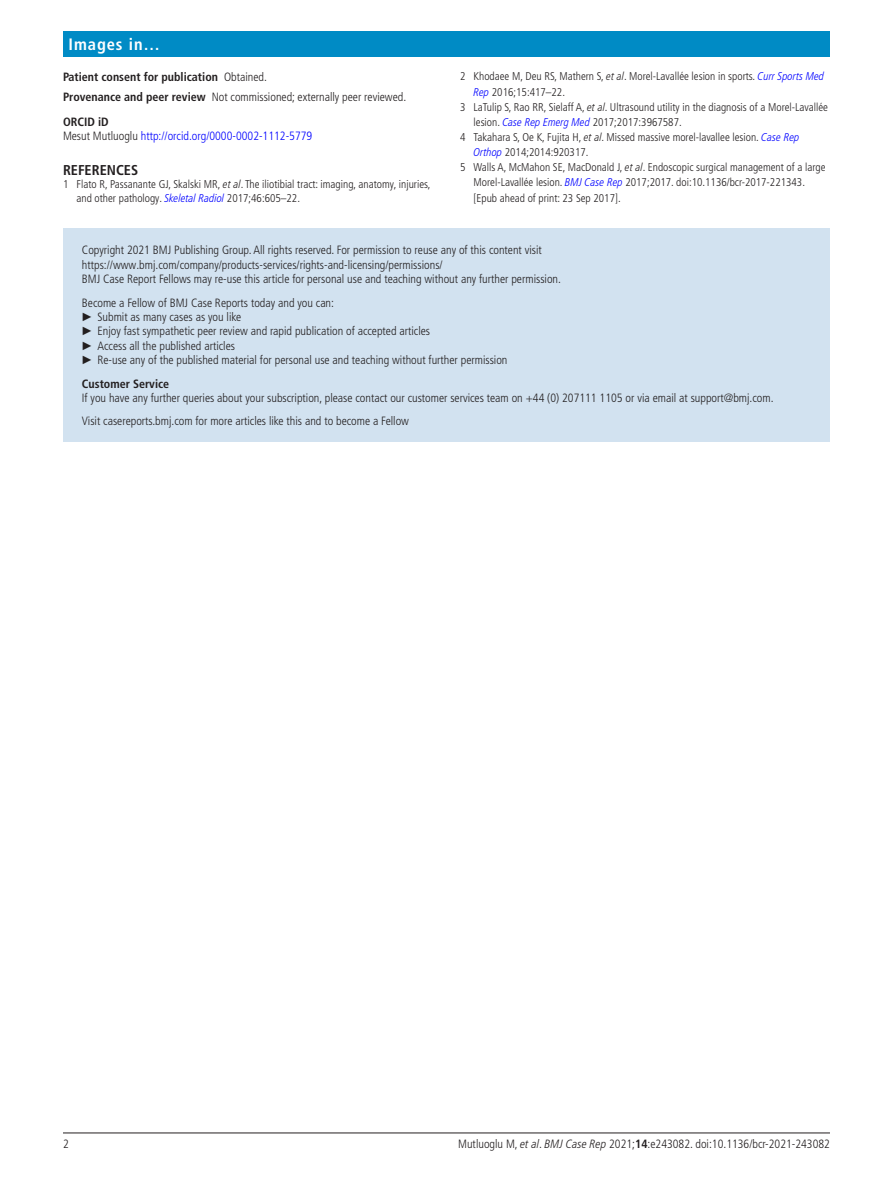
<style>
.page{position:relative;width:893px;height:1191px;background:#fff}
.page>*{position:absolute;margin:0;border:0;box-sizing:border-box;transform-origin:0 0}
.t1{font:700 condensed 16.5px "Frutiger LT Pro";letter-spacing:.055em;color:#fff}
.t2{font:700 condensed 14.25px "Frutiger LT Std";color:#231f20}
.t3{font:300 condensed 12px/14.4px "Frutiger LT Pro";color:#231f20}
.t4{font:700 condensed 12px/19.5px "Frutiger LT Pro";color:#231f20}
.t5{font:300 condensed 12px/13.5px "Frutiger LT Pro";color:#00f}
.t6{font:300 condensed 11.25px/13.5px "Frutiger LT Pro";color:#231f20}
.s1{font-weight:300}
.s2{font-weight:700;color:#231f20}
.s3{color:#231f20}
.s4{font-style:italic}
.s5{font-style:italic;color:#00f}
.s6{font-family:"Arial";font-weight:400;font-stretch:normal}
.s7{font-weight:700}
</style>
<div class="page">
<hr style="left:63px;top:1132px;width:767px;height:1px;background:#231f20">
<div style="left:63px;top:31px;width:767px;height:25px;background:#008bc5"></div>
<div style="left:63px;top:229px;width:767px;height:213px;background:#d2e2f0"></div>
<h1 class="t1" style="left:69px;top:34px;width:93px">Images in…</h1>
<p class="t4" style="left:63px;top:67px;width:345px">Patient consent for publication <span class="s1">Obtained.<br></span>Provenance and peer review <span class="s1">Not commissioned; externally peer reviewed.</span></p>
<p class="t5" style="left:63px;top:115px;width:251px"><span class="s2">ORCID iD<br></span><span class="s3">Mesut Mutluoglu</span> http://orcid.org/0000-0002-1112-5779</p>
<p class="t2" style="left:63px;top:161px;width:77px">REFERENCES</p>
<p class="t6" style="left:76px;top:178px;width:355px;text-indent:-14px">1 Flato R, Passanante GJ, Skalski MR, <span class="s4">et al</span>. The iliotibial tract: imaging, anatomy, injuries, and other pathology. <span class="s5">Skeletal Radiol</span> 2017;46:605–22.</p>
<p class="t6" style="left:460px;top:70px;width:366px">2 Khodaee M, Deu RS, Mathern S, <span class="s4">et al</span>. Morel-Lavallée lesion in sports. <span class="s5">Curr Sports Med</span></p>
<p class="t6" style="left:474px;top:85px;width:93px"><span class="s5">Rep</span> 2016;15:417–22.</p>
<p class="t6" style="left:460px;top:100px;width:369px">3 LaTulip S, Rao RR, Sielaff A, <span class="s4">et al</span>. Ultrasound utility in the diagnosis of a Morel-Lavallée</p>
<p class="t6" style="left:474px;top:115px;width:210px">lesion. <span class="s5">Case Rep Emerg Med</span> 2017;2017:3967587.</p>
<p class="t6" style="left:460px;top:130px;width:341px">4 Takahara S, Oe K, Fujita H, <span class="s4">et al</span>. Missed massive morel-lavallee lesion. <span class="s5">Case Rep</span></p>
<p class="t6" style="left:474px;top:146px;width:116px"><span class="s5">Orthop</span> 2014;2014:920317.</p>
<p class="t6" style="left:460px;top:161px;width:367px">5 Walls A, McMahon SE, MacDonald J, <span class="s4">et al</span>. Endoscopic surgical management of a large</p>
<p class="t6" style="left:474px;top:176px;width:333px">Morel-Lavallée lesion. <span class="s5">BMJ Case Rep</span> 2017;2017. doi:10.1136/bcr-2017-221343.</p>
<p class="t6" style="left:474px;top:191px;width:149px">[Epub ahead of print: 23 Sep 2017].</p>
<p class="t3" style="left:82px;top:243px;width:481px">Copyright 2021 BMJ Publishing Group. All rights reserved. For permission to reuse any of this content visit https://www.bmj.com/company/products-services/rights-and-licensing/permissions/<br>BMJ Case Report Fellows may re-use this article for personal use and teaching without any further permission.</p>
<p class="t3" style="left:81px;top:295px;width:428px">Become a Fellow of BMJ Case Reports today and you can:<br><span class="s6">►</span> Submit as many cases as you like<br><span class="s6">►</span> Enjoy fast sympathetic peer review and rapid publication of accepted articles<br><span class="s6">►</span> Access all the published articles<br><span class="s6">►</span> Re-use any of the published material for personal use and teaching without further permission</p>
<p class="t4" style="left:82px;top:374px;width:89px">Customer Service</p>
<p class="t3" style="left:82px;top:386px;width:693px;line-height:23.4px">If you have any further queries about your subscription, please contact our customer services team on +44 (0) 207111 1105 or via email at support@bmj.com.<br>Visit casereports.bmj.com for more articles like this and to become a Fellow</p>
<p class="t3" style="left:63px;top:1136px;width:7px">2</p>
<p class="t3" style="left:458px;top:1136px;width:373px">Mutluoglu M, <span class="s4">et al</span>. <span class="s4">BMJ Case Rep</span> 2021;<span class="s7">14</span>:e243082. doi:10.1136/bcr-2021-243082</p>
</div>
